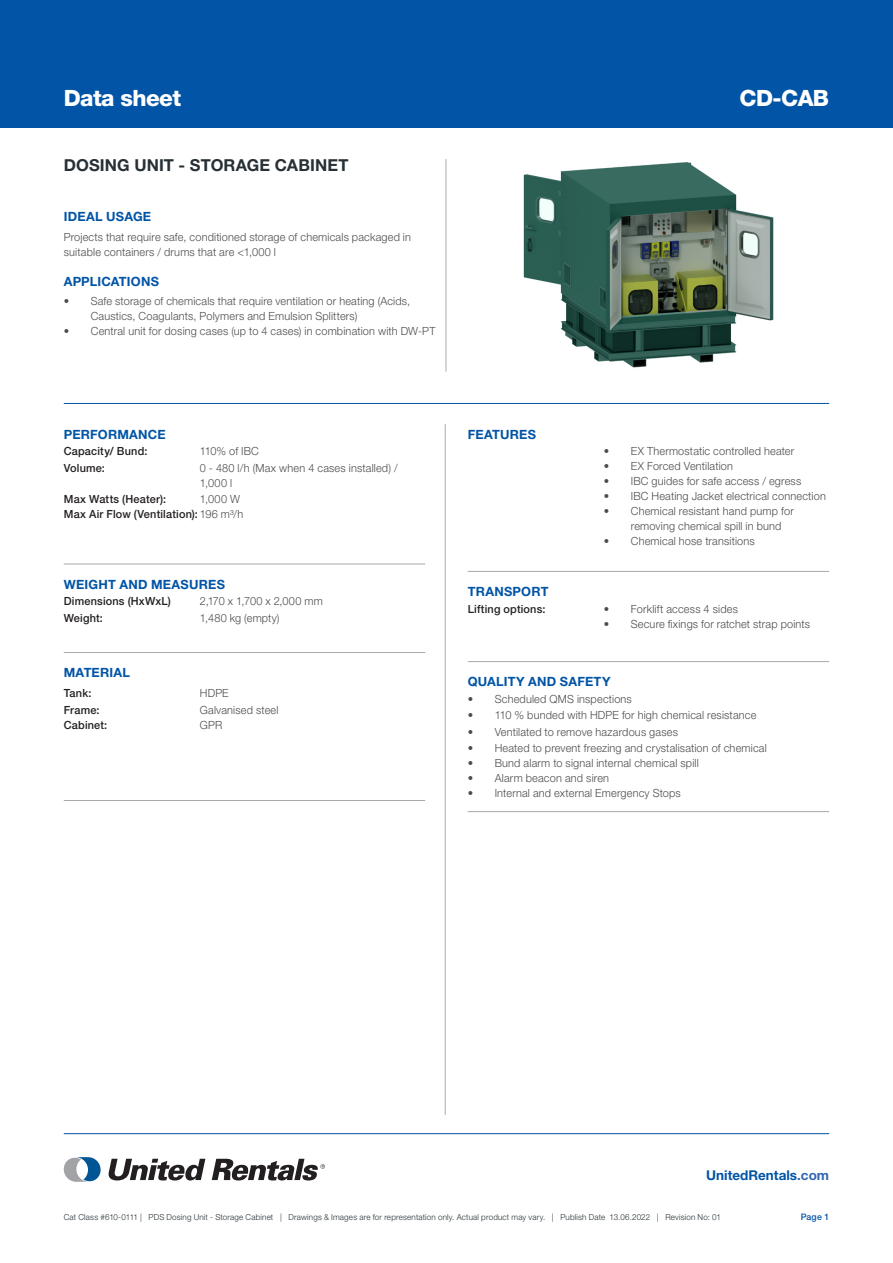
<style>
.page{position:relative;width:893px;height:1263px;background:#fff}
.page>*{position:absolute;margin:0;border:0;box-sizing:border-box;transform-origin:0 0}
.Typenummer{font:800 22.5px "Helvetica Neue LT Std";letter-spacing:-.025em;color:#fff}
.SPECS_kapitalen{font:700 16.5px "Helvetica Neue LT Std";letter-spacing:.005em;color:#263035}
.t1{font:700 13.5px "Helvetica Neue LT Std";color:#0154a6}
.Subkop___blauw___8_5{font:700 12.75px "Helvetica Neue LT Std";letter-spacing:.015em;color:#0154a6}
.Body_-_7_5___8_pt{font:300 11.25px/15px "Helvetica Neue LT Std";letter-spacing:.015em;color:#4b4c4d}
.Body_-_7_5___8_pt-2{font:500 11.25px "Helvetica Neue LT Std";letter-spacing:.015em;color:#231f20}
.t2{font:500 9px "Helvetica Neue LT Std";color:#0154a6}
.Footertekst{font:300 8.25px "Helvetica Neue LT Std";letter-spacing:.025em;color:#263035}
.s1{font-weight:300;color:#4b4c4d}
.s2{color:#3165b0}
</style>
<div class="page">
<hr style="left:64px;top:1133px;width:765px;height:1px;background:#0154a6">
<div style="left:0;top:0;width:893px;height:128px;background:#0154a6"></div>
<svg style="left:108px;top:1159px;width:97px;height:21px"></svg>
<svg style="left:64px;top:1157px;width:37px;height:25px"></svg>
<svg style="left:212px;top:1159px;width:113px;height:21px"></svg>
<hr style="left:64px;top:403px;width:765px;height:1px;background:#0154a6">
<hr style="left:445px;top:424px;width:1px;height:691px;background:#a8a9ad">
<hr style="left:446px;top:159px;width:1px;height:213px;background:#a8a9ad">
<hr style="left:64px;top:564px;width:361px;height:1px;background:#a8a9ad">
<hr style="left:64px;top:652px;width:361px;height:1px;background:#a8a9ad">
<hr style="left:64px;top:800px;width:361px;height:1px;background:#a8a9ad">
<hr style="left:468px;top:571px;width:361px;height:1px;background:#a8a9ad">
<hr style="left:468px;top:661px;width:361px;height:1px;background:#a8a9ad">
<hr style="left:468px;top:811px;width:361px;height:1px;background:#a8a9ad">
<img style="left:523px;top:162px;width:251px;height:206px">
<h1 class="Typenummer" style="left:64px;top:85px;width:119px">Data sheet</h1>
<p class="SPECS_kapitalen" style="left:64px;top:155px;width:286px">DOSING UNIT - STORAGE CABINET</p>
<p class="Subkop___blauw___8_5" style="left:64px;top:209px;width:89px">IDEAL USAGE</p>
<p class="Body_-_7_5___8_pt" style="left:64px;top:229px;width:349px">Projects that require safe, conditioned storage of chemicals packaged in suitable containers / drums that are &lt;1,000 l</p>
<p class="Subkop___blauw___8_5" style="left:64px;top:273px;width:97px">APPLICATIONS</p>
<p class="Body_-_7_5___8_pt" style="left:91px;top:293px;width:321px;text-indent:-27px">• Safe storage of chemicals that require ventilation or heating (Acids,<br>Caustics, Coagulants, Polymers and Emulsion Splitters)</p>
<p class="Body_-_7_5___8_pt" style="left:64px;top:323px;width:373px">• Central unit for dosing cases (up to 4 cases) in combination with DW-PT</p>
<p class="Typenummer" style="left:739px;top:85px;width:91px">CD-CAB</p>
<p class="Subkop___blauw___8_5" style="left:64px;top:426px;width:104px">PERFORMANCE</p>
<p class="Body_-_7_5___8_pt-2" style="left:64px;top:444px;width:85px">Capacity/ Bund:</p>
<p class="Body_-_7_5___8_pt" style="left:200px;top:443px;width:61px">110% of IBC</p>
<p class="Body_-_7_5___8_pt-2" style="left:64px;top:461px;width:43px">Volume:</p>
<p class="Body_-_7_5___8_pt" style="left:200px;top:460px;width:199px">0 - 480 l/h (Max when 4 cases installed) /</p>
<p class="Body_-_7_5___8_pt" style="left:200px;top:475px;width:34px">1,000 l</p>
<p class="Body_-_7_5___8_pt-2" style="left:64px;top:492px;width:104px">Max Watts (Heater):</p>
<p class="Body_-_7_5___8_pt-2" style="left:64px;top:507px;width:181px">Max Air Flow (Ventilation):<span class="s1">196 m³/h</span></p>
<p class="Body_-_7_5___8_pt" style="left:200px;top:491px;width:42px">1,000 W</p>
<p class="Subkop___blauw___8_5" style="left:64px;top:576px;width:163px">WEIGHT AND MEASURES</p>
<p class="Body_-_7_5___8_pt-2" style="left:64px;top:594px;width:109px">Dimensions (HxWxL)</p>
<p class="Body_-_7_5___8_pt" style="left:200px;top:593px;width:124px">2,170 x 1,700 x 2,000 mm</p>
<p class="Body_-_7_5___8_pt-2" style="left:64px;top:611px;width:41px">Weight:</p>
<p class="Body_-_7_5___8_pt" style="left:200px;top:610px;width:81px">1,480 kg (empty)</p>
<p class="Subkop___blauw___8_5" style="left:64px;top:665px;width:68px">MATERIAL</p>
<p class="Body_-_7_5___8_pt-2" style="left:64px;top:686px;width:29px">Tank:</p>
<p class="Body_-_7_5___8_pt" style="left:200px;top:685px;width:30px">HDPE</p>
<p class="Body_-_7_5___8_pt-2" style="left:64px;top:703px;width:37px">Frame:</p>
<p class="Body_-_7_5___8_pt-2" style="left:64px;top:718px;width:45px">Cabinet:</p>
<p class="Body_-_7_5___8_pt" style="left:200px;top:702px;width:80px">Galvanised steel</p>
<p class="Body_-_7_5___8_pt" style="left:200px;top:717px;width:24px">GPR</p>
<p class="Subkop___blauw___8_5" style="left:468px;top:426px;width:70px">FEATURES</p>
<p class="Body_-_7_5___8_pt" style="left:604px;top:443px;width:192px">• EX Thermostatic controlled heater</p>
<p class="Body_-_7_5___8_pt" style="left:604px;top:458px;width:131px">• EX Forced Ventilation</p>
<p class="Body_-_7_5___8_pt" style="left:604px;top:473px;width:199px">• IBC guides for safe access / egress</p>
<p class="Body_-_7_5___8_pt" style="left:604px;top:488px;width:224px">• IBC Heating Jacket electrical connection</p>
<p class="Body_-_7_5___8_pt" style="left:631px;top:503px;width:164px;text-indent:-27px">• Chemical resistant hand pump for removing chemical spill in bund</p>
<p class="Body_-_7_5___8_pt" style="left:604px;top:533px;width:152px">• Chemical hose transitions</p>
<p class="Subkop___blauw___8_5" style="left:468px;top:584px;width:82px">TRANSPORT</p>
<p class="Body_-_7_5___8_pt-2" style="left:468px;top:602px;width:79px">Lifting options:</p>
<p class="Body_-_7_5___8_pt" style="left:604px;top:601px;width:136px">• Forklift access 4 sides</p>
<p class="Body_-_7_5___8_pt" style="left:604px;top:616px;width:208px">• Secure fixings for ratchet strap points</p>
<p class="Subkop___blauw___8_5" style="left:468px;top:674px;width:144px">QUALITY AND SAFETY</p>
<p class="Body_-_7_5___8_pt" style="left:468px;top:691px;width:166px">• Scheduled QMS inspections</p>
<p class="Body_-_7_5___8_pt" style="left:468px;top:707px;width:290px">• 110 % bunded with HDPE for high chemical resistance</p>
<p class="Body_-_7_5___8_pt" style="left:468px;top:724px;width:212px">• Ventilated to remove hazardous gases</p>
<p class="Body_-_7_5___8_pt" style="left:468px;top:741px;width:301px">• Heated to prevent freezing and crystalisation of chemical</p>
<p class="Body_-_7_5___8_pt" style="left:468px;top:756px;width:232px">• Bund alarm to signal internal chemical spill</p>
<p class="Body_-_7_5___8_pt" style="left:468px;top:771px;width:143px">• Alarm beacon and siren</p>
<p class="Body_-_7_5___8_pt" style="left:468px;top:786px;width:215px">• Internal and external Emergency Stops</p>
<p class="t1" style="left:706px;top:1167px;width:124px">UnitedRentals<span class="s2">.com</span></p>
<p class="Footertekst" style="left:64px;top:1212px;width:659px">Cat Class #610-0111 | PDS Dosing Unit - Storage Cabinet | Drawings &amp; Images are for representation only. Actual product may vary. | Publish Date 13.06.2022 | Revision No: 01</p>
<p class="t2" style="left:801px;top:1212px;width:30px">Page 1</p>
</div>
